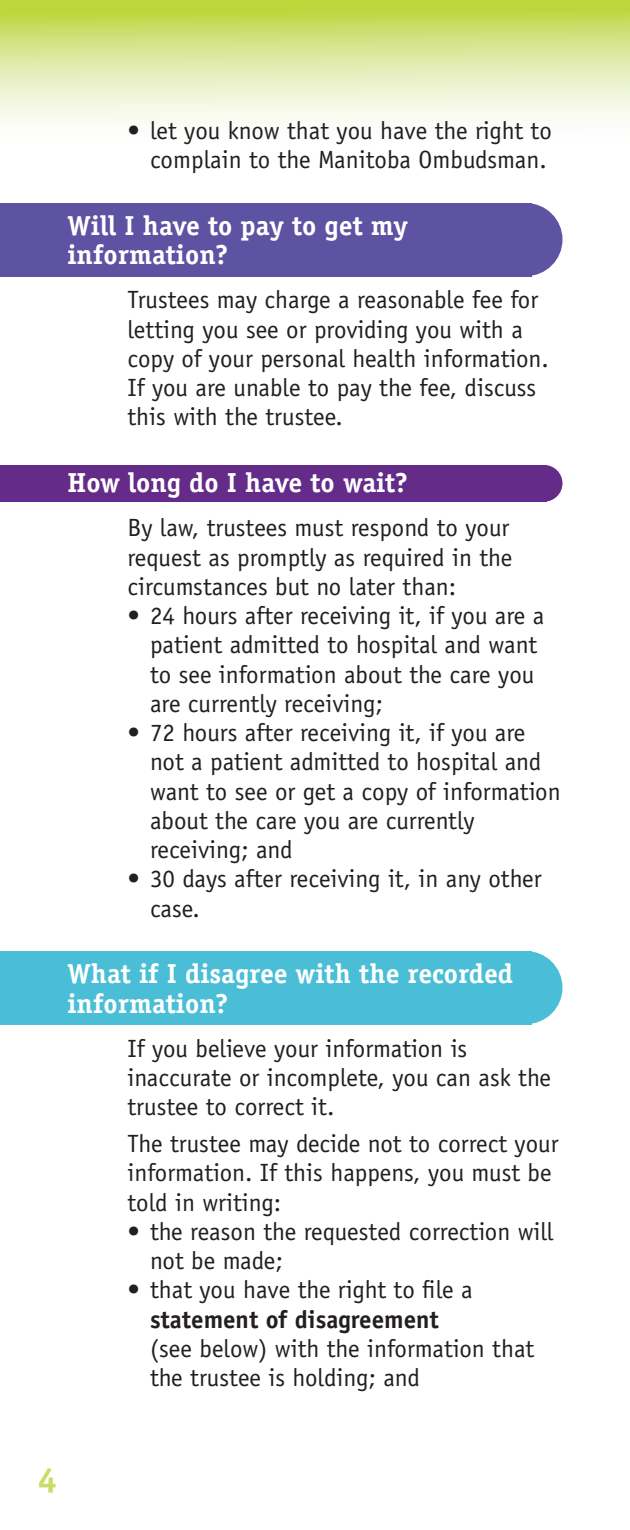
<style>
.page{position:relative;width:630px;height:1530px;background:#fff}
.page>*{position:absolute;margin:0;border:0;box-sizing:border-box;transform-origin:0 0}
.t1{font:700 35px "Officina Sans";color:#cadc65}
.t2{font:700 27.5px/29.2px "Officina Serif";color:#fff}
.text{font:25px/29.2px "Officina Sans";color:#231f20}
.s1{font-weight:700}
</style>
<div class="page">
<svg style="left:0;top:0;width:630px;height:125px;background:#dee9a2"></svg>
<div style="left:0;top:465px;width:547px;height:37px;background:#652b88"></div>
<div style="left:526px;top:465px;width:36px;height:37px;background:#652b88;border-radius:50%"></div>
<div style="left:0;top:203px;width:531px;height:73px;background:#5e52a2"></div>
<div style="left:489px;top:203px;width:73px;height:73px;background:#5e52a2;border-radius:50%"></div>
<div style="left:0;top:951px;width:531px;height:73px;background:#4abed6"></div>
<div style="left:489px;top:951px;width:73px;height:73px;background:#4abed6;border-radius:50%"></div>
<p class="text" style="left:128px;top:116px;width:426px;text-align:right">• let you know that you have the right to complain to the Manitoba Ombudsman.</p>
<p class="t2" style="left:68px;top:210px;width:342px">Will I have to pay to get my information?</p>
<p class="text" style="left:128px;top:285px;width:423px">Trustees may charge a reasonable fee for letting you see or providing you with a copy of your personal health information.<br>If you are unable to pay the fee, discuss this with the trustee.</p>
<p class="t2" style="left:68px;top:468px;width:342px">How long do I have to wait?</p>
<p class="text" style="left:128px;top:513px;width:386px;text-align:justify">By law, trustees must respond to your request as promptly as required in the circumstances but no later than:</p>
<p class="text" style="left:150px;top:601px;width:396px;text-indent:-22px">• 24 hours after receiving it, if you are a patient admitted to hospital and want to see information about the care you are currently receiving;</p>
<p class="text" style="left:150px;top:718px;width:412px;text-indent:-22px">• 72 hours after receiving it, if you are not a patient admitted to hospital and want to see or get a copy of information about the care you are currently receiving; and</p>
<p class="text" style="left:150px;top:864px;width:393px;text-indent:-22px">• 30 days after receiving it, in any other case.</p>
<p class="t2" style="left:68px;top:959px;width:447px">What if I disagree with the recorded information?</p>
<p class="text" style="left:128px;top:1034px;width:425px">If you believe your information is inaccurate or incomplete, you can ask the trustee to correct it.</p>
<p class="text" style="left:128px;top:1129px;width:433px">The trustee may decide not to correct your information. If this happens, you must be told in writing:</p>
<p class="text" style="left:150px;top:1217px;width:405px;text-indent:-22px">• the reason the requested correction will not be made;</p>
<p class="text" style="left:150px;top:1275px;width:386px;text-indent:-22px">• that you have the right to file a <span class="s1">statement of disagreement<br></span>(see below) with the information that the trustee is holding; and</p>
<h1 class="t1" style="left:38px;top:1458px;width:21px">4</h1>
</div>
